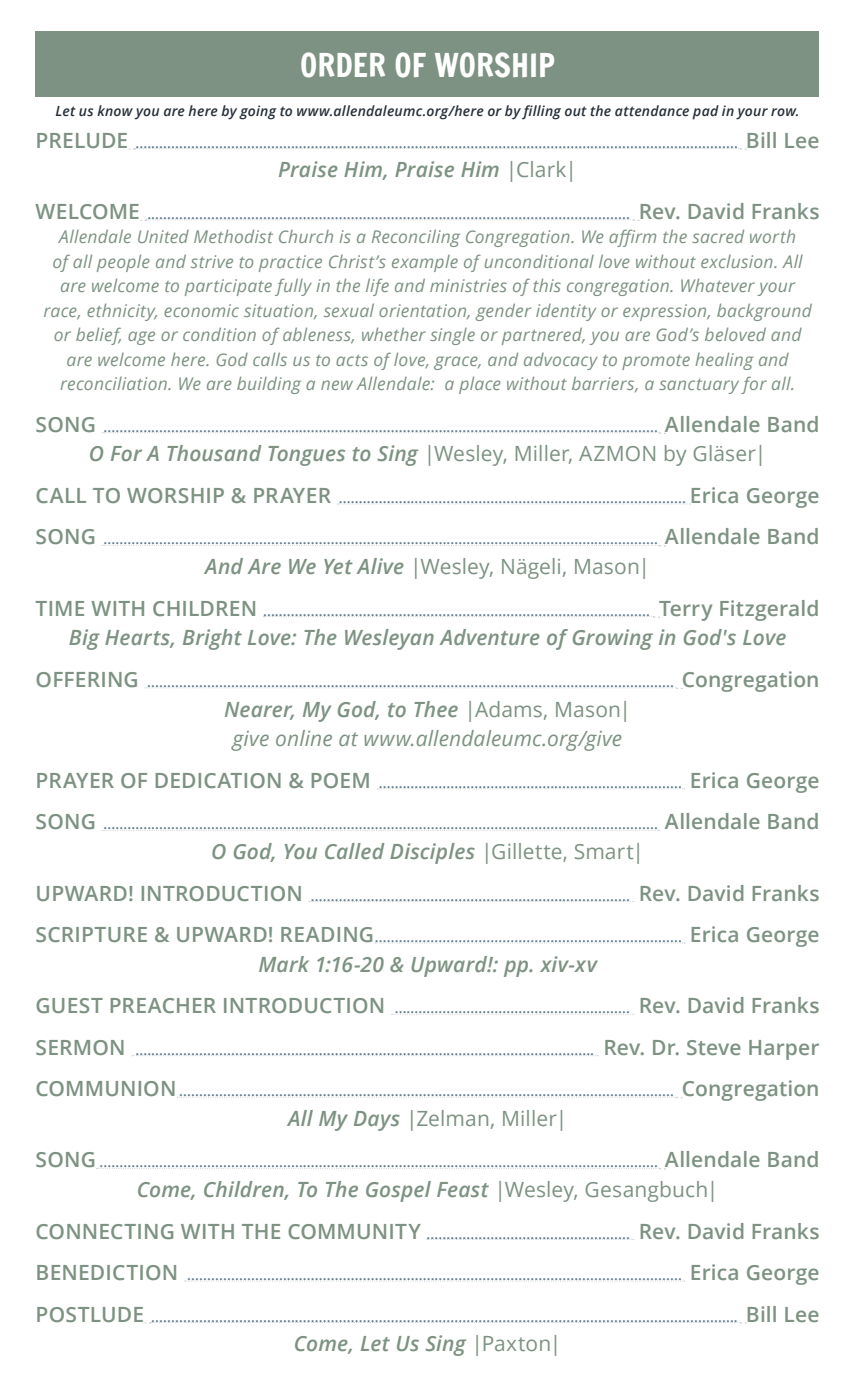
<style>
.page{position:relative;width:857px;height:1386px;background:#fff}
.page>*{position:absolute;margin:0;border:0;box-sizing:border-box;transform-origin:0 0}
.t1{font:31.5px "Francois One";color:#fff}
.t2{font:italic 600 21px "Open Sans";letter-spacing:.01em;color:#7d9282}
.t3{font:21px "Open Sans";letter-spacing:.005em;color:#7d9282}
.t4{font:italic 21px/29.8px "Open Sans";letter-spacing:.005em;color:#7d9282;text-align:center}
.t5{font:italic 17.5px/24.5px "Open Sans";letter-spacing:.015em;color:#7d9282;text-align:center}
.t6{font:600 14px "Open Sans";color:#607d8d}
.t7{font:italic 600 14px "Open Sans";letter-spacing:.015em;color:#262f38}
.s1{font-size:21px;color:#7d9282}
.s2{font-weight:400;font-style:normal}
.s3{font-weight:600;font-style:italic}
.s4{font-weight:600}
.s5{font-style:normal}
</style>
<div class="page">
<svg style="left:129px;top:148px;width:617px;height:2px"></svg>
<svg style="left:141px;top:219px;width:498px;height:2px"></svg>
<svg style="left:102px;top:432px;width:563px;height:2px"></svg>
<svg style="left:337px;top:504px;width:353px;height:1px"></svg>
<svg style="left:102px;top:545px;width:563px;height:2px"></svg>
<svg style="left:263px;top:616px;width:396px;height:2px"></svg>
<svg style="left:145px;top:688px;width:537px;height:1px"></svg>
<svg style="left:377px;top:789px;width:308px;height:1px"></svg>
<svg style="left:102px;top:830px;width:558px;height:1px"></svg>
<svg style="left:309px;top:901px;width:325px;height:1px"></svg>
<svg style="left:375px;top:943px;width:310px;height:1px"></svg>
<svg style="left:391px;top:1014px;width:243px;height:1px"></svg>
<svg style="left:132px;top:1055px;width:466px;height:1px"></svg>
<svg style="left:177px;top:1097px;width:505px;height:1px"></svg>
<svg style="left:96px;top:1168px;width:569px;height:1px"></svg>
<svg style="left:427px;top:1239px;width:207px;height:1px"></svg>
<svg style="left:185px;top:1281px;width:500px;height:1px"></svg>
<svg style="left:145px;top:1322px;width:601px;height:2px"></svg>
<div style="left:36px;top:31px;width:783px;height:65px;background:#7d9282"></div>
<h1 class="t1" style="left:300px;top:48px;width:256px">ORDER OF WORSHIP</h1>
<p class="t7" style="left:55px;top:101px;width:746px">Let us know you are here by going to www.allendaleumc.org/here or by filling out the attendance pad in your row.</p>
<p class="t6" style="left:36px;top:133px;width:785px"><span class="s1">PRELUDE</span> ....................................................................................................................................................... <span class="s1">Bill Lee</span></p>
<h2 class="t2" style="left:278px;top:155px;width:300px">Praise Him, Praise Him <span class="s2">|Clark|</span></h2>
<p class="t6" style="left:36px;top:204px;width:785px"><span class="s1">WELCOME</span> ......................................................................................................................... <span class="s1">Rev. David Franks</span></p>
<p class="t5" style="left:43px;top:224px;width:770px">Allendale United Methodist Church is a Reconciling Congregation. We affirm the sacred worth<br>of all people and strive to practice Christ’s example of unconditional love without exclusion. All are welcome to participate fully in the life and ministries of this congregation. Whatever your race, ethnicity, economic situation, sexual orientation, gender identity or expression, background or belief, age or condition of ableness, whether single or partnered, you are God’s beloved and are welcome here. God calls us to acts of love, grace, and advocacy to promote healing and reconciliation. We are building a new Allendale: a place without barriers, a sanctuary for all.</p>
<p class="t6" style="left:36px;top:417px;width:785px"><span class="s1">SONG</span> ........................................................................................................................................... <span class="s1">Allendale Band</span></p>
<h2 class="t3" style="left:89px;top:439px;width:679px"><span class="s3">O For A Thousand Tongues to Sing</span> |Wesley, Miller, AZMON by Gläser|</h2>
<p class="t6" style="left:36px;top:488px;width:785px"><span class="s1">CALL TO WORSHIP &amp; PRAYER</span> ....................................................................................... <span class="s1">Erica George</span></p>
<p class="t6" style="left:36px;top:530px;width:785px"><span class="s1">SONG</span> ........................................................................................................................................... <span class="s1">Allendale Band</span></p>
<h2 class="t3" style="left:205px;top:552px;width:446px"><span class="s3">And Are We Yet Alive</span> |Wesley, Nägeli, Mason|</h2>
<p class="t6" style="left:36px;top:601px;width:785px"><span class="s1">TIME WITH CHILDREN</span> ................................................................................................. <span class="s1">Terry Fitzgerald</span></p>
<h2 class="t2" style="left:69px;top:623px;width:719px">Big Hearts, Bright Love: The Wesleyan Adventure of Growing in God's Love</h2>
<p class="t6" style="left:36px;top:672px;width:785px"><span class="s1">OFFERING</span> .................................................................................................................................... <span class="s1">Congregation</span></p>
<h2 class="t4" style="left:224px;top:694px;width:408px"><span class="s4">Nearer, My God, to Thee</span> <span class="s5">|Adams, Mason| </span>give online at www.allendaleumc.org/give</h2>
<p class="t6" style="left:36px;top:773px;width:785px"><span class="s1">PRAYER OF DEDICATION &amp; POEM</span> ............................................................................ <span class="s1">Erica George</span></p>
<p class="t6" style="left:36px;top:815px;width:785px"><span class="s1">SONG</span> ........................................................................................................................................... <span class="s1">Allendale Band</span></p>
<h2 class="t2" style="left:211px;top:837px;width:434px">O God, You Called Disciples <span class="s2">|Gillette, Smart|</span></h2>
<p class="t6" style="left:36px;top:886px;width:785px"><span class="s1">UPWARD! INTRODUCTION</span> ................................................................................ <span class="s1">Rev. David Franks</span></p>
<p class="t6" style="left:36px;top:927px;width:785px"><span class="s1">SCRIPTURE &amp; UPWARD! READING</span> ............................................................................. <span class="s1">Erica George</span></p>
<h2 class="t2" style="left:258px;top:950px;width:341px">Mark 1:16-20 &amp; Upward!: pp. xiv-xv</h2>
<p class="t6" style="left:36px;top:999px;width:785px"><span class="s1">GUEST PREACHER INTRODUCTION</span> ........................................................... <span class="s1">Rev. David Franks</span></p>
<p class="t6" style="left:36px;top:1040px;width:785px"><span class="s1">SERMON</span> ................................................................................................................... <span class="s1">Rev. Dr. Steve Harper</span></p>
<p class="t6" style="left:36px;top:1081px;width:785px"><span class="s1">COMMUNION</span> ............................................................................................................................ <span class="s1">Congregation</span></p>
<h2 class="t3" style="left:288px;top:1104px;width:281px"><span class="s3">All My Days</span> |Zelman, Miller|</h2>
<p class="t6" style="left:36px;top:1153px;width:785px"><span class="s1">SONG</span> ............................................................................................................................................ <span class="s1">Allendale Band</span></p>
<h2 class="t2" style="left:137px;top:1175px;width:583px">Come, Children, To The Gospel Feast <span class="s2">|Wesley, Gesangbuch|</span></h2>
<p class="t6" style="left:36px;top:1224px;width:785px"><span class="s1">CONNECTING WITH THE COMMUNITY</span> ................................................... <span class="s1">Rev. David Franks</span></p>
<p class="t6" style="left:36px;top:1265px;width:785px"><span class="s1">BENEDICTION</span> ............................................................................................................................ <span class="s1">Erica George</span></p>
<p class="t6" style="left:36px;top:1307px;width:785px"><span class="s1">POSTLUDE</span> ................................................................................................................................................... <span class="s1">Bill Lee</span></p>
<h2 class="t2" style="left:294px;top:1329px;width:269px">Come, Let Us Sing <span class="s2">|Paxton|</span></h2>
</div>
